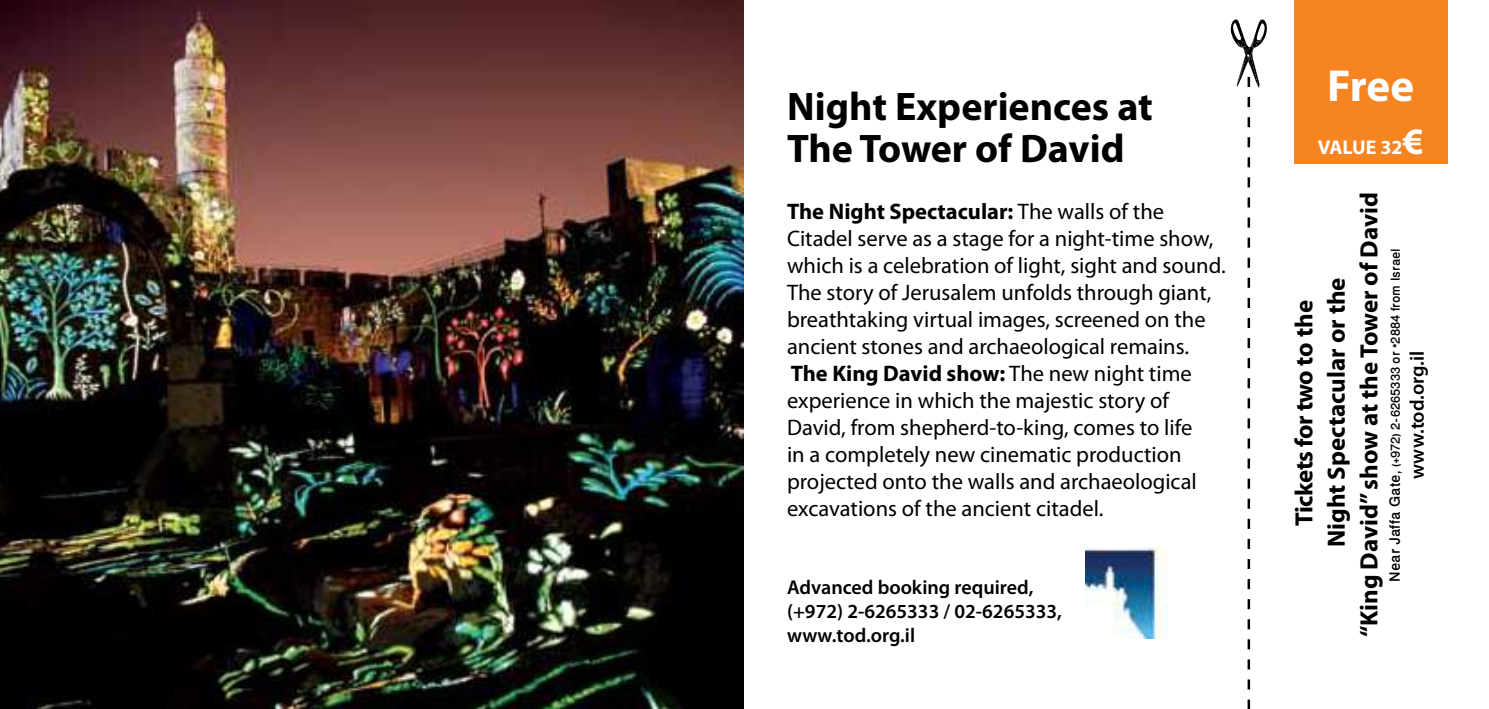
<style>
.page{position:relative;width:1489px;height:709px;background:#fff}
.page>*{position:absolute;margin:0;border:0;box-sizing:border-box;transform-origin:0 0}
.t1{font:700 45px "Myriad Pro";color:#fff}
.t2{font:700 40px/42.5px "Myriad Pro";color:#000}
.t3{font:700 25px/32.5px "Myriad Pro";color:#000;text-align:center}
.t4{font:22.5px/27px "Myriad Pro";color:#000}
.t5{font:600 20px/24px "Myriad Pro";color:#000}
.t6{font:700 20px "Myriad Pro";color:#fff}
.t7{font:500 17.5px "Win Soft Pro";color:#000}
.s1{font-weight:700}
.s2{font-size:37.5px}
.s3{font-size:20px}
</style>
<div class="page">
<svg style="left:1230px;top:19px;width:37px;height:690px"></svg>
<img style="left:0;top:0;width:743px;height:709px">
<div style="left:1293px;top:0;width:154px;height:164px;background:#f58421"></div>
<img style="left:1085px;top:547px;width:82px;height:91px">
<h2 class="t2" style="left:787px;top:84px;width:367px">Night Experiences at<br>The Tower of David</h2>
<p class="t4" style="left:787px;top:197px;width:440px"><span class="s1">The Night Spectacular:</span> The walls of the Citadel serve as a stage for a night-time show, which is a celebration of light, sight and sound.<br>The story of Jerusalem unfolds through giant, breathtaking virtual images, screened on the ancient stones and archaeological remains.<br><span class="s1">The King David show:</span> The new night time experience in which the majestic story of David, from shepherd-to-king, comes to life<br>in a completely new cinematic production projected onto the walls and archaeological excavations of the ancient citadel.</p>
<p class="t5" style="left:787px;top:575px;width:276px">Advanced booking required, (+972) 2-6265333 / 02-6265333, www.tod.org.il</p>
<h1 class="t1" style="left:1326px;top:57px;width:89px">Free</h1>
<p class="t6" style="left:1317px;top:134px;width:107px">VALUE 32<span class="s2">€</span></p>
<p class="t3" style="left:1286px;top:637px;width:447px;rotate:-90deg">Tickets for two to the<br>Night Spectacular or the<br>“King David” show at the Tower of David</p>
<p class="t7" style="left:1382px;top:581px;width:335px;rotate:-90deg"><span class="s3">Near Jaffa Gate,</span> (+972) 2-6265333 or *2884 from Israel</p>
<p class="t5" style="left:1404px;top:479px;width:130px;rotate:-90deg">www.tod.org.il</p>
</div>
